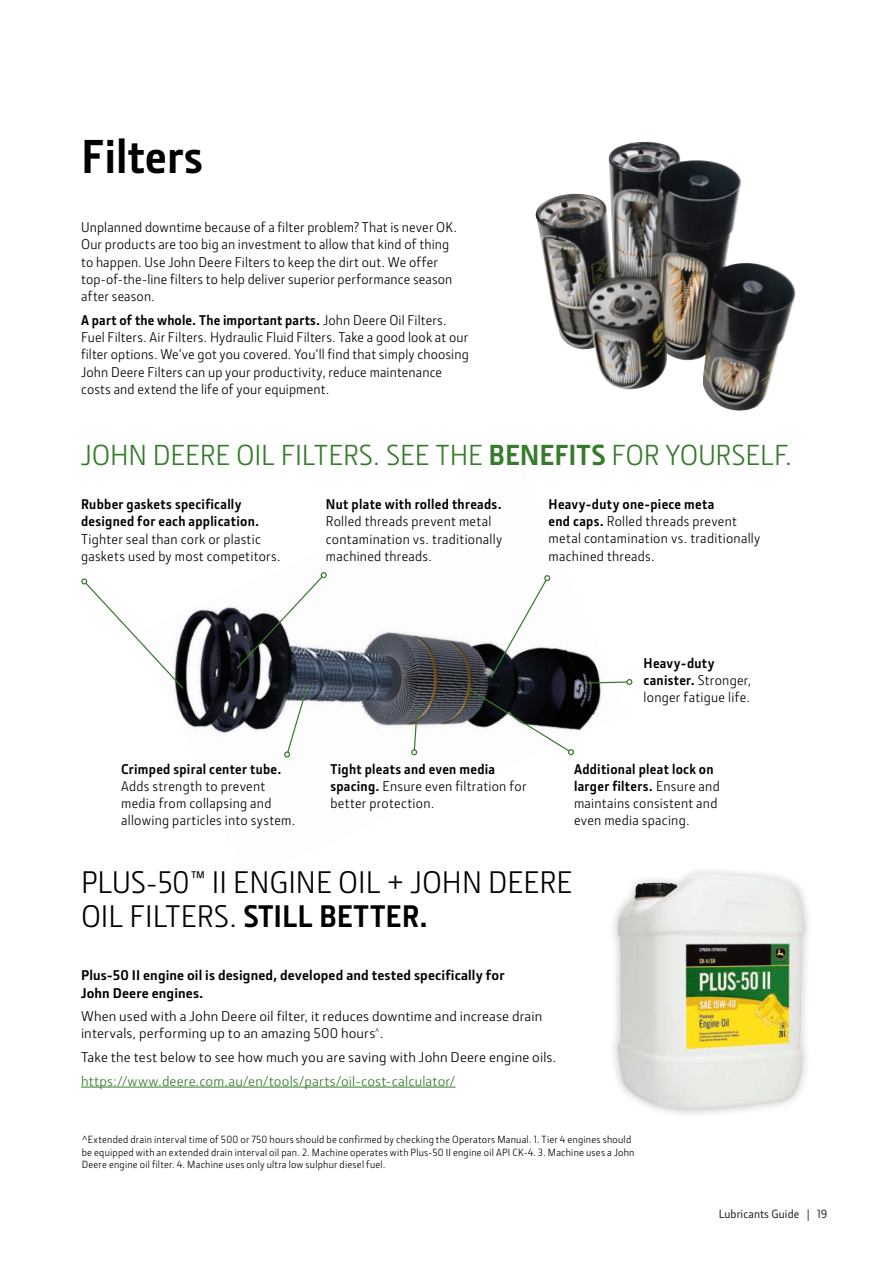
<style>
.page{position:relative;width:893px;height:1263px;background:#fff}
.page>*{position:absolute;margin:0;border:0;box-sizing:border-box;transform-origin:0 0}
.JD___32_pt_Section_H{font:700 48px "JD Sans Pro";color:#000001}
.JD_-_21_pt_Headline{font:31.5px/34.5px "JD Sans Pro";color:#000001}
.JD___Sub_Headers___B{font:29.25px "JD Sans Pro";letter-spacing:-.01em;color:#357b2b}
.JD___Body_Copy{font:14.25px/17.2px "JD Sans Pro";letter-spacing:.01em;color:#000001}
.JD___Body_Copy-2{font:14.25px/17.2px "JD Sans Pro";letter-spacing:.01em;color:#000001;scale:1.06 1}
.JD___Body_Copy-3{font:700 14.25px/17.2px "JD Sans Pro";letter-spacing:.01em;color:#000001;scale:1.06 1}
.JD___Body_Copy-4{font:14.25px "JD Sans Pro";letter-spacing:.01em;color:#357b2b;scale:1.06 1}
.t1{font:500 12px "JD Sans Pro";letter-spacing:.01em;color:#231f20}
.JD___Disclaimer{font:10.5px/12.8px "JD Sans Pro";letter-spacing:.02em;color:#000001}
.s1{font-weight:700}
</style>
<div class="page">
<img style="left:174px;top:604px;width:61px;height:124px">
<img style="left:321px;top:572px;width:168px;height:72px">
<img style="left:209px;top:644px;width:390px;height:112px">
<hr style="left:81px;top:1087px;width:375px;height:1px;background:#357b2b">
<svg style="left:81px;top:578px;width:104px;height:112px"></svg>
<svg style="left:585px;top:681px;width:41px;height:3px"></svg>
<div style="left:626px;top:679px;width:7px;height:6px;border:1px solid #357b2b;border-radius:2px"></div>
<svg style="left:235px;top:575px;width:89px;height:95px"></svg>
<div style="left:320px;top:572px;width:7px;height:6px;border:1px solid #357b2b;border-radius:50%"></div>
<svg style="left:489px;top:575px;width:63px;height:105px"></svg>
<svg style="left:467px;top:687px;width:107px;height:68px"></svg>
<svg style="left:411px;top:704px;width:8px;height:51px"></svg>
<svg style="left:283px;top:684px;width:26px;height:74px"></svg>
<img style="left:613px;top:870px;width:196px;height:244px">
<img style="left:535px;top:141px;width:261px;height:270px">
<p class="JD___32_pt_Section_H" style="left:81px;top:125px;width:123px">Filters</p>
<p class="JD___Body_Copy" style="left:81px;top:218px;width:377px">Unplanned downtime because of a filter problem? That is never OK.<br>Our products are too big an investment to allow that kind of thing to happen. Use John Deere Filters to keep the dirt out. We offer top-of-the-line filters to help deliver superior performance season after season.</p>
<p class="JD___Body_Copy" style="left:81px;top:311px;width:389px"><span class="s1">A part of the whole. The important parts.</span> John Deere Oil Filters.<br>Fuel Filters. Air Filters. Hydraulic Fluid Filters. Take a good look at our filter options. We’ve got you covered. You’ll find that simply choosing John Deere Filters can up your productivity, reduce maintenance costs and extend the life of your equipment.</p>
<p class="JD___Sub_Headers___B" style="left:81px;top:436px;width:713px">JOHN DEERE OIL FILTERS. SEE THE <span class="s1">BENEFITS</span> FOR YOURSELF.</p>
<p class="JD___Body_Copy" style="left:81px;top:495px;width:201px"><span class="s1">Rubber gaskets specifically designed for each application.<br></span>Tighter seal than cork or plastic gaskets used by most competitors.</p>
<p class="JD___Body_Copy" style="left:326px;top:495px;width:178px"><span class="s1">Nut plate with rolled threads.<br></span>Rolled threads prevent metal contamination vs. traditionally machined threads.</p>
<p class="JD___Body_Copy" style="left:549px;top:495px;width:213px"><span class="s1">Heavy-duty one-piece meta<br>end caps.</span> Rolled threads prevent metal contamination vs. traditionally machined threads.</p>
<p class="JD___Body_Copy" style="left:121px;top:760px;width:176px"><span class="s1">Crimped spiral center tube.<br></span>Adds strength to prevent media from collapsing and allowing particles into system.</p>
<p class="JD___Body_Copy" style="left:330px;top:760px;width:198px"><span class="s1">Tight pleats and even media spacing.</span> Ensure even filtration for better protection.</p>
<p class="JD___Body_Copy" style="left:644px;top:654px;width:109px"><span class="s1">Heavy-duty canister.</span> Stronger, longer fatigue life.</p>
<p class="JD___Body_Copy" style="left:574px;top:760px;width:147px"><span class="s1">Additional pleat lock on larger filters.</span> Ensure and maintains consistent and even media spacing.</p>
<p class="JD_-_21_pt_Headline" style="left:81px;top:864px;width:493px">PLUS-50™ II ENGINE OIL + JOHN DEERE<br>OIL FILTERS. <span class="s1">STILL BETTER.</span></p>
<p class="JD___Body_Copy-3" style="left:81px;top:966px;width:401px">Plus-50 II engine oil is designed, developed and tested specifically for<br>John Deere engines.</p>
<p class="JD___Body_Copy-2" style="left:81px;top:1007px;width:437px">When used with a John Deere oil filter, it reduces downtime and increase drain intervals, performing up to an amazing 500 hours<sup>^</sup>.</p>
<p class="JD___Body_Copy-2" style="left:81px;top:1048px;width:450px">Take the test below to see how much you are saving with John Deere engine oils.</p>
<p class="JD___Body_Copy-4" style="left:81px;top:1071px;width:355px">https://www.deere.com.au/en/tools/parts/oil-cost-calculator/</p>
<p class="JD___Disclaimer" style="left:82px;top:1133px;width:554px">^Extended drain interval time of 500 or 750 hours should be confirmed by checking the Operators Manual. 1. Tier 4 engines should be equipped with an extended drain interval oil pan. 2. Machine operates with Plus-50 II engine oil API CK-4. 3. Machine uses a John<br>Deere engine oil filter. 4. Machine uses only ultra low sulphur diesel fuel.</p>
<p class="t1" style="left:719px;top:1205px;width:110px">Lubricants Guide | 19</p>
</div>
